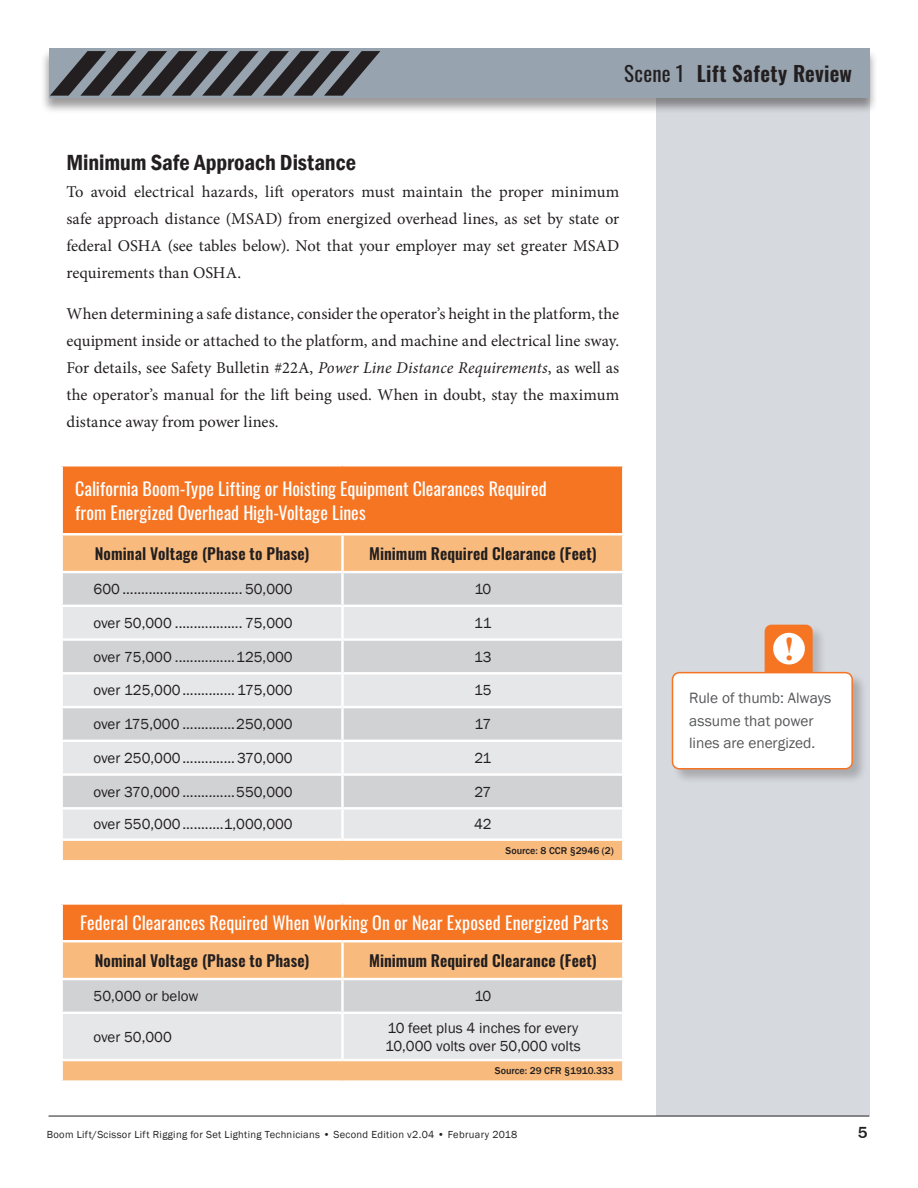
<style>
.page{position:relative;width:918px;height:1188px;background:#fff}
.page>*{position:absolute;margin:0;border:0;box-sizing:border-box;transform-origin:0 0}
.t1{font:700 33px "Times New Roman";color:#f57523}
.subhead__medium{font:600 condensed 22.5px "Franklin Gothic";color:#231f20}
.t2{font:600 21px "Oswald";letter-spacing:.02em;color:#231f20}
.subhead__small{font:18px "Oswald";color:#fff}
.table_header{font:18px "Oswald";letter-spacing:.005em;color:#fff}
.body{font:16.5px/27px "Minion Pro";color:#231f20;text-align:justify}
.t3{font:500 16.5px "Franklin Gothic";color:#231f20}
.Appendix_Table_No{font:600 15.75px "Oswald";letter-spacing:.005em;color:#231f20}
.boxed_text{font:15.3px/22.5px "Franklin Gothic";color:#57585a}
.Appendix_Table_No-2{font:15px/18px "Franklin Gothic";color:#231f20}
.t4{font:10.5px "Franklin Gothic";letter-spacing:.03em;color:#231f20}
.footnotes{font:500 10.2px "Franklin Gothic";color:#231f20}
.s1{font-weight:400}
.s2{font-style:italic}
</style>
<div class="page">
<div style="left:656px;top:50px;width:213px;height:1066px;background:#d6d9de"></div>
<div style="left:40px;top:48px;width:838px;height:66px;background:#231f20;opacity:.45"></div>
<div style="left:49px;top:49px;width:821px;height:49px;background:#97a3ae"></div>
<svg style="left:50px;top:51px;width:330px;height:45px"></svg>
<hr style="left:49px;top:1116px;width:820px;height:1px;background:#231f20">
<div style="left:763px;top:624px;width:64px;height:63px;background:#231f20;opacity:.2"></div>
<svg style="left:765px;top:625px;width:48px;height:47px"></svg>
<div style="left:773px;top:633px;width:32px;height:32px;background:#fff;border-radius:50%"></div>
<div style="left:672px;top:672px;width:196px;height:113px;background:#231f20;opacity:.25"></div>
<div style="left:673px;top:673px;width:179px;height:96px;background:#fff;border-radius:7px"></div>
<div style="left:672px;top:672px;width:181px;height:97px;border:2px solid #f57523;border-radius:7px"></div>
<div style="left:62px;top:903px;width:561px;height:38px;background:#f57523"></div>
<svg style="left:63px;top:942px;width:559px;height:117px;background:#e6d3c1"></svg>
<div style="left:62px;top:1060px;width:561px;height:22px;background:#f9bb7d"></div>
<hr style="left:60px;top:905px;width:3px;height:35px;background:#fff">
<hr style="left:622px;top:905px;width:3px;height:35px;background:#fff">
<hr style="left:341px;top:980px;width:3px;height:32px;background:#fff">
<hr style="left:60px;top:1012px;width:282px;height:2px;background:#fff">
<hr style="left:342px;top:1012px;width:283px;height:2px;background:#fff">
<hr style="left:341px;top:1014px;width:3px;height:45px;background:#fff">
<hr style="left:60px;top:902px;width:282px;height:3px;background:#fff">
<hr style="left:342px;top:902px;width:283px;height:3px;background:#fff">
<hr style="left:60px;top:1061px;width:3px;height:19px;background:#fff">
<hr style="left:60px;top:1059px;width:282px;height:2px;background:#fff">
<hr style="left:342px;top:1059px;width:283px;height:2px;background:#fff">
<hr style="left:60px;top:940px;width:282px;height:2px;background:#fff">
<hr style="left:622px;top:1061px;width:3px;height:19px;background:#fff">
<hr style="left:342px;top:940px;width:283px;height:2px;background:#fff">
<hr style="left:60px;top:1080px;width:282px;height:3px;background:#fff">
<hr style="left:342px;top:1080px;width:283px;height:3px;background:#fff">
<hr style="left:341px;top:942px;width:3px;height:36px;background:#fff">
<hr style="left:60px;top:978px;width:282px;height:2px;background:#fff">
<hr style="left:342px;top:978px;width:283px;height:2px;background:#fff">
<div style="left:62px;top:465px;width:561px;height:69px;background:#f57523"></div>
<div style="left:63px;top:535px;width:559px;height:36px;background:#f9bb7d"></div>
<div style="left:63px;top:573px;width:559px;height:32px;background:#d1d2d4"></div>
<svg style="left:63px;top:607px;width:559px;height:231px;background:#dcdddf"></svg>
<div style="left:62px;top:840px;width:561px;height:21px;background:#f9bb7d"></div>
<hr style="left:60px;top:464px;width:282px;height:3px;background:#fff">
<hr style="left:60px;top:467px;width:3px;height:66px;background:#fff">
<hr style="left:342px;top:464px;width:283px;height:3px;background:#fff">
<hr style="left:622px;top:467px;width:3px;height:66px;background:#fff">
<hr style="left:341px;top:573px;width:3px;height:32px;background:#fff">
<hr style="left:341px;top:607px;width:3px;height:31px;background:#fff">
<hr style="left:60px;top:638px;width:282px;height:3px;background:#fff">
<hr style="left:342px;top:638px;width:283px;height:3px;background:#fff">
<hr style="left:341px;top:641px;width:3px;height:31px;background:#fff">
<hr style="left:60px;top:672px;width:282px;height:3px;background:#fff">
<hr style="left:342px;top:672px;width:283px;height:3px;background:#fff">
<hr style="left:341px;top:675px;width:3px;height:31px;background:#fff">
<hr style="left:60px;top:706px;width:282px;height:2px;background:#fff">
<hr style="left:342px;top:706px;width:283px;height:2px;background:#fff">
<hr style="left:341px;top:708px;width:3px;height:32px;background:#fff">
<hr style="left:60px;top:740px;width:282px;height:2px;background:#fff">
<hr style="left:342px;top:740px;width:283px;height:2px;background:#fff">
<hr style="left:341px;top:742px;width:3px;height:31px;background:#fff">
<hr style="left:60px;top:773px;width:282px;height:3px;background:#fff">
<hr style="left:342px;top:773px;width:283px;height:3px;background:#fff">
<hr style="left:341px;top:776px;width:3px;height:31px;background:#fff">
<hr style="left:60px;top:807px;width:282px;height:3px;background:#fff">
<hr style="left:342px;top:807px;width:283px;height:3px;background:#fff">
<hr style="left:341px;top:810px;width:3px;height:28px;background:#fff">
<hr style="left:60px;top:841px;width:3px;height:19px;background:#fff">
<hr style="left:60px;top:838px;width:282px;height:3px;background:#fff">
<hr style="left:342px;top:838px;width:283px;height:3px;background:#fff">
<hr style="left:622px;top:841px;width:3px;height:19px;background:#fff">
<hr style="left:60px;top:860px;width:282px;height:2px;background:#fff">
<hr style="left:342px;top:860px;width:283px;height:2px;background:#fff">
<hr style="left:60px;top:533px;width:282px;height:2px;background:#fff">
<hr style="left:342px;top:533px;width:283px;height:2px;background:#fff">
<hr style="left:341px;top:535px;width:3px;height:36px;background:#fff">
<p class="t2" style="left:624px;top:62px;width:229px"><span class="s1">Scene 1</span> Lift Safety Review</p>
<p class="subhead__medium" style="left:66px;top:148px;width:291px">Minimum Safe Approach Distance</p>
<p class="body" style="left:66px;top:179px;width:554px">To avoid electrical hazards, lift operators must maintain the proper minimum safe approach distance (MSAD) from energized overhead lines, as set by state or federal OSHA (see tables below). Not that your employer may set greater MSAD requirements than OSHA.</p>
<p class="body" style="left:66px;top:300px;width:554px">When determining a safe distance, consider the operator’s height in the platform, the equipment inside or attached to the platform, and machine and electrical line sway.<br>For details, see Safety Bulletin #22A, <span class="s2">Power Line Distance Requirements</span>, as well as the operator’s manual for the lift being used. When in doubt, stay the maximum distance away from power lines.</p>
<p class="subhead__small" style="left:75px;top:472px;width:473px">California Boom-Type Lifting or Hoisting Equipment Clearances Required</p>
<p class="subhead__small" style="left:75px;top:496px;width:292px">from Energized Overhead High-Voltage Lines</p>
<p class="Appendix_Table_No" style="left:95px;top:545px;width:216px">Nominal Voltage (Phase to Phase)</p>
<p class="Appendix_Table_No" style="left:369px;top:545px;width:229px">Minimum Required Clearance (Feet)</p>
<p class="Appendix_Table_No-2" style="left:94px;top:581px;width:201px">600 ................................ 50,000</p>
<p class="Appendix_Table_No-2" style="left:474px;top:581px;width:19px">10</p>
<p class="Appendix_Table_No-2" style="left:94px;top:614px;width:201px">over 50,000 .................. 75,000</p>
<p class="Appendix_Table_No-2" style="left:474px;top:614px;width:19px">11</p>
<p class="Appendix_Table_No-2" style="left:94px;top:648px;width:201px">over 75,000 ................125,000</p>
<p class="Appendix_Table_No-2" style="left:474px;top:648px;width:19px">13</p>
<p class="Appendix_Table_No-2" style="left:94px;top:682px;width:201px">over 125,000.............. 175,000</p>
<p class="Appendix_Table_No-2" style="left:474px;top:682px;width:19px">15</p>
<p class="Appendix_Table_No-2" style="left:94px;top:716px;width:201px">over 175,000 ..............250,000</p>
<p class="Appendix_Table_No-2" style="left:475px;top:716px;width:18px">17</p>
<p class="Appendix_Table_No-2" style="left:94px;top:749px;width:201px">over 250,000..............370,000</p>
<p class="Appendix_Table_No-2" style="left:474px;top:749px;width:19px">21</p>
<p class="Appendix_Table_No-2" style="left:94px;top:783px;width:201px">over 370,000 ..............550,000</p>
<p class="Appendix_Table_No-2" style="left:474px;top:783px;width:18px">27</p>
<p class="Appendix_Table_No-2" style="left:94px;top:816px;width:201px">over 550,000...........1,000,000</p>
<p class="Appendix_Table_No-2" style="left:474px;top:816px;width:19px">42</p>
<p class="footnotes" style="left:506px;top:844px;width:110px">Source: 8 CCR §2946 (2)</p>
<p class="table_header" style="left:80px;top:907px;width:530px">Federal Clearances Required When Working On or Near Exposed Energized Parts</p>
<p class="Appendix_Table_No" style="left:95px;top:952px;width:216px">Nominal Voltage (Phase to Phase)</p>
<p class="Appendix_Table_No" style="left:369px;top:952px;width:229px">Minimum Required Clearance (Feet)</p>
<p class="Appendix_Table_No-2" style="left:94px;top:988px;width:106px">50,000 or below</p>
<p class="Appendix_Table_No-2" style="left:474px;top:988px;width:19px">10</p>
<p class="Appendix_Table_No-2" style="left:94px;top:1028px;width:80px">over 50,000</p>
<p class="Appendix_Table_No-2" style="left:385px;top:1019px;width:197px">10 feet plus 4 inches for every<br>10,000 volts over 50,000 volts</p>
<p class="footnotes" style="left:495px;top:1065px;width:120px">Source: 29 CFR §1910.333</p>
<p class="t1" style="left:784px;top:625px;width:12px">!</p>
<p class="boxed_text" style="left:689px;top:687px;width:144px">Rule of thumb: Always assume that power lines are energized.</p>
<p class="t4" style="left:47px;top:1128px;width:472px">Boom Lift/Scissor Lift Rigging for Set Lighting Technicians • Second Edition v2.04 • February 2018</p>
<p class="t3" style="left:858px;top:1122px;width:11px">5</p>
</div>
